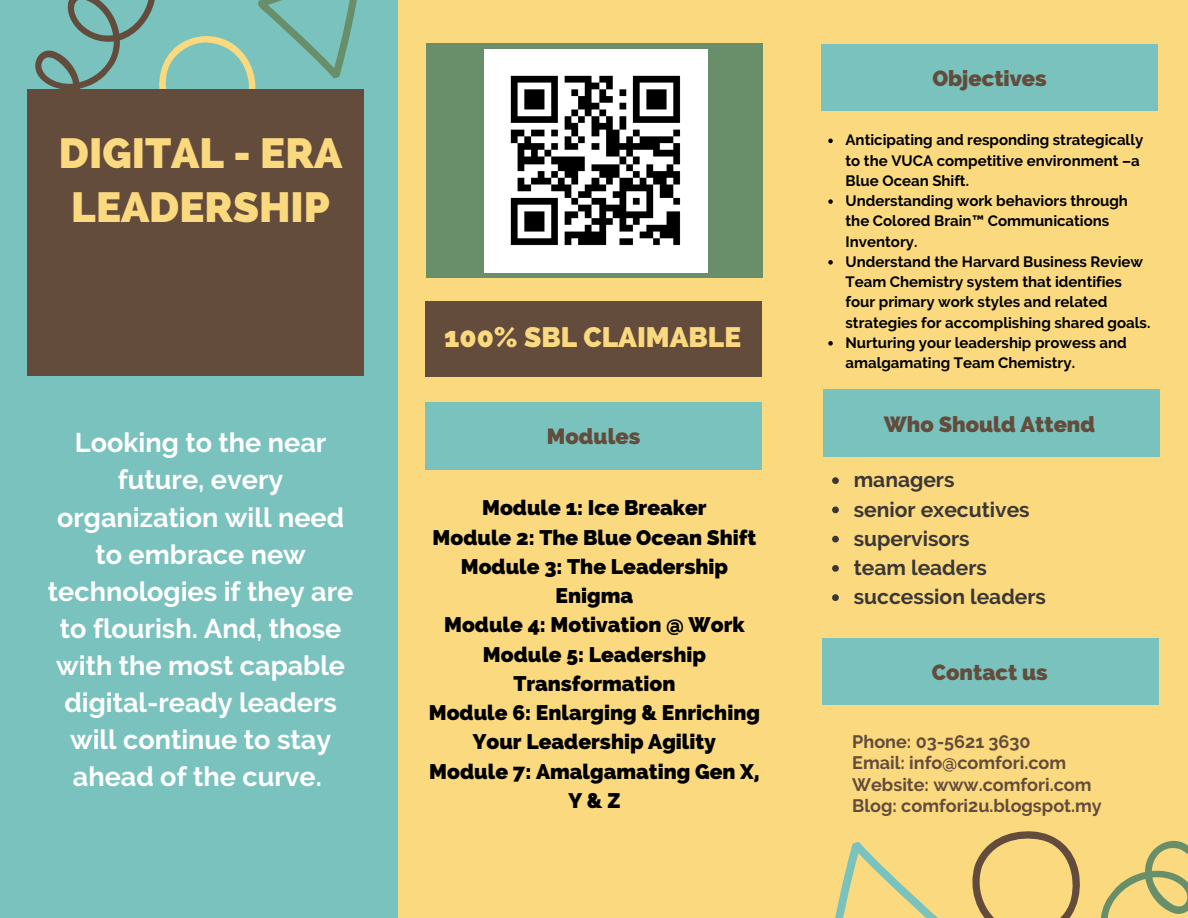
<style>
.page{position:relative;width:1188px;height:918px;background:#fbda7f}
.page>*{position:absolute;margin:0;border:0;box-sizing:border-box;transform-origin:0 0}
.t1{font:800 42px/54px "Raleway";color:#fbda7f}
.t2{font:800 28.05px "Raleway";color:#fbda7f}
.t3{font:700 27px/37.2px "Raleway";color:#fff;text-align:center}
.t4{font:800 21.75px "Raleway";color:#634c3c}
.t5{font:800 21px/29.2px "Raleway";color:#000;text-align:center}
.t6{font:700 21px/29.2px "Raleway";color:#3b3737}
.t7{font:700 18px/21.3px "Raleway";color:#634c3c}
.t8{font:700 15px/20.2px "Raleway";color:#000}
</style>
<div class="page">
<svg style="left:835px;top:842px;width:103px;height:76px"></svg>
<svg style="left:972px;top:831px;width:108px;height:87px"></svg>
<svg style="left:1100px;top:840px;width:88px;height:78px"></svg>
<div style="left:0;top:0;width:397px;height:918px;background:#79c2be"></div>
<svg style="left:27px;top:0;width:337px;height:133px"></svg>
<div style="left:28px;top:90px;width:336px;height:286px;background:#634c3c"></div>
<div style="left:426px;top:44px;width:337px;height:234px;background:#698e6a"></div>
<div style="left:426px;top:301px;width:336px;height:76px;background:#634c3c"></div>
<div style="left:426px;top:403px;width:336px;height:66px;background:#79c2be"></div>
<div style="left:822px;top:44px;width:336px;height:67px;background:#79c2be"></div>
<div style="left:824px;top:390px;width:336px;height:66px;background:#79c2be"></div>
<div style="left:822px;top:638px;width:336px;height:67px;background:#79c2be"></div>
<img style="left:484px;top:49px;width:223px;height:223px">
<svg style="left:828px;top:139px;width:5px;height:4px"></svg>
<svg style="left:828px;top:199px;width:5px;height:5px"></svg>
<svg style="left:828px;top:260px;width:5px;height:5px"></svg>
<svg style="left:828px;top:341px;width:5px;height:5px"></svg>
<svg style="left:832px;top:477px;width:7px;height:7px"></svg>
<svg style="left:832px;top:507px;width:7px;height:6px"></svg>
<svg style="left:832px;top:536px;width:7px;height:7px"></svg>
<svg style="left:832px;top:565px;width:7px;height:7px"></svg>
<svg style="left:832px;top:594px;width:7px;height:7px"></svg>
<h1 class="t1" style="left:59px;top:126px;width:285px">DIGITAL - ERA<br>LEADERSHIP</h1>
<h3 class="t3" style="left:48px;top:424px;width:307px">Looking to the near future, every organization will need to embrace new technologies if they are to flourish. And, those with the most capable digital-ready leaders will continue to stay ahead of the curve.</h3>
<h2 class="t2" style="left:444px;top:321px;width:298px">100% SBL CLAIMABLE</h2>
<h3 class="t4" style="left:547px;top:424px;width:95px">Modules</h3>
<p class="t5" style="left:429px;top:493px;width:333px">Module 1: Ice Breaker<br>Module 2: The Blue Ocean Shift<br>Module 3: The Leadership<br>Enigma<br>Module 4: Motivation @ Work<br>Module 5: Leadership<br>Transformation<br>Module 6: Enlarging &amp; Enriching<br>Your Leadership Agility<br>Module 7: Amalgamating Gen X,<br>Y&amp;Z</p>
<h3 class="t4" style="left:932px;top:66px;width:116px">Objectives</h3>
<p class="t8" style="left:846px;top:130px;width:306px">Anticipating and responding strategically to the VUCA competitive environment –a Blue Ocean Shift.<br>Understanding work behaviors through the Colored Brain™ Communications Inventory.<br>Understand the Harvard Business Review Team Chemistry system that identifies four primary work styles and related strategies for accomplishing shared goals.<br>Nurturing your leadership prowess and amalgamating Team Chemistry.</p>
<h3 class="t4" style="left:884px;top:411px;width:213px">Who Should Attend</h3>
<h3 class="t6" style="left:854px;top:465px;width:194px">managers<br>senior executives supervisors<br>team leaders succession leaders</h3>
<h3 class="t4" style="left:932px;top:659px;width:117px">Contact us</h3>
<p class="t7" style="left:852px;top:731px;width:251px">Phone: 03-5621 3630<br>Email: info@comfori.com<br>Website: www.comfori.com<br>Blog: comfori2u.blogspot.my</p>
</div>
